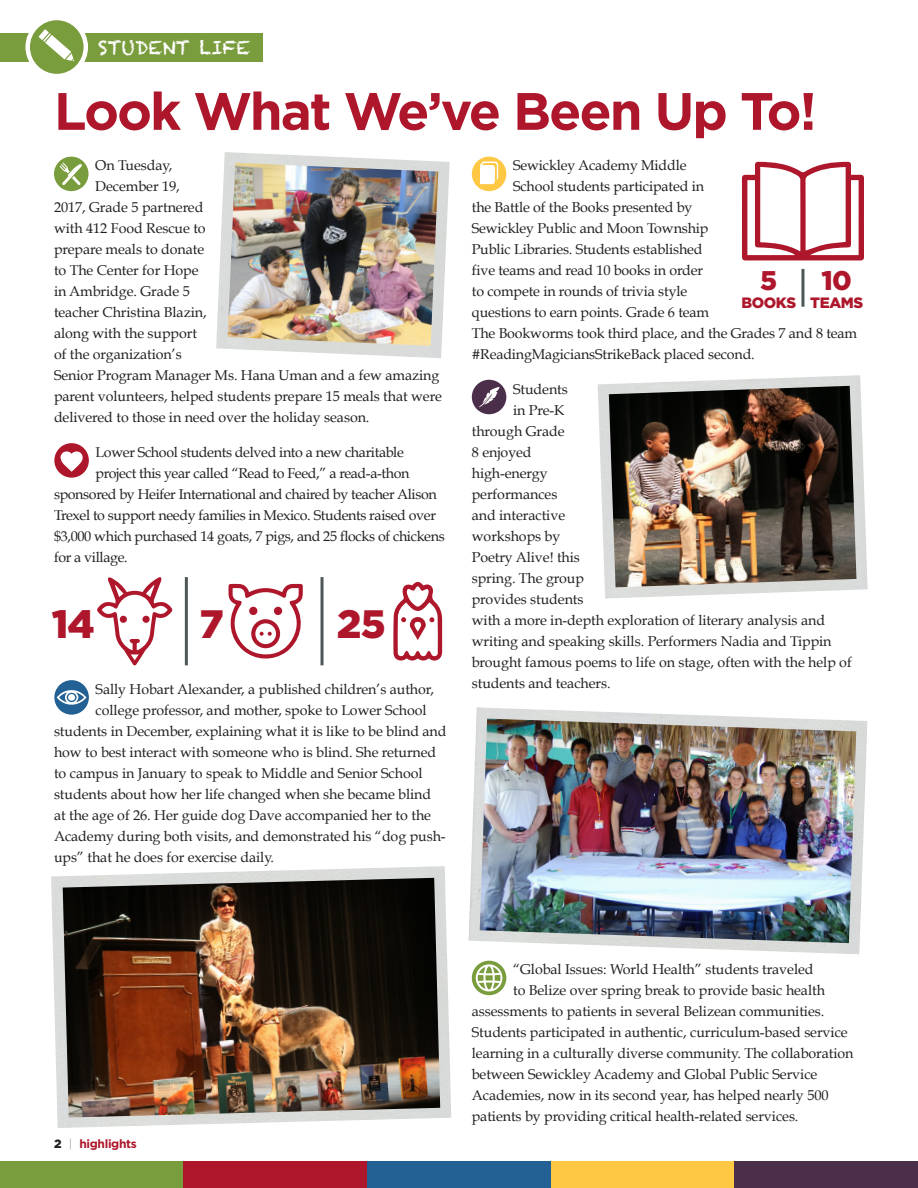
<style>
.page{position:relative;width:918px;height:1188px;background:#fff}
.page>*{position:absolute;margin:0;border:0;box-sizing:border-box;transform-origin:0 0}
.SUBHEAD{font:700 52.5px "Gotham";letter-spacing:-.035em;color:#ae172b}
.SUBHEAD-2{font:900 39.6px "Gotham";color:#ae172b}
.SUBHEAD-3{font:900 27px "Gotham";color:#ae172b}
.t1{font:18.75px "Chalkduster";color:#fff}
.SUBHEAD-4{font:900 15px "Gotham";letter-spacing:-.025em;color:#ae172b}
.Body_copy{font:14.25px "Book Antiqua";letter-spacing:-.005em;color:#231f20}
.Body_copy-2{font:14.25px "Book Antiqua";letter-spacing:-.025em;color:#231f20}
.t2{font:700 12px "Gotham";letter-spacing:-.03em;color:#ae172b}
.s1{font-weight:900;color:#231f20}
.s2{font-weight:400;color:#9eacaa}
</style>
<div class="page">
<div style="left:0;top:1161px;width:184px;height:27px;background:#799c3d"></div>
<div style="left:184px;top:1161px;width:183px;height:27px;background:#ae172b"></div>
<div style="left:367px;top:1161px;width:184px;height:27px;background:#236194"></div>
<div style="left:551px;top:1161px;width:183px;height:27px;background:#fec844"></div>
<div style="left:734px;top:1161px;width:184px;height:27px;background:#4b2e49"></div>
<div style="left:0;top:33px;width:263px;height:28px;background:#799c3d"></div>
<svg style="left:28px;top:18px;width:58px;height:58px"></svg>
<div style="left:25px;top:16px;width:63px;height:62px;border:4px solid #fff;border-radius:50%"></div>
<svg style="left:39px;top:29px;width:35px;height:32px"></svg>
<img style="left:216px;top:152px;width:234px;height:206px">
<img style="left:228px;top:163px;width:210px;height:183px">
<img style="left:51px;top:866px;width:400px;height:262px">
<img style="left:63px;top:878px;width:377px;height:240px">
<img style="left:469px;top:707px;width:398px;height:247px">
<img style="left:480px;top:719px;width:376px;height:224px">
<img style="left:598px;top:375px;width:270px;height:224px">
<img style="left:609px;top:386px;width:247px;height:201px">
<svg style="left:97px;top:577px;width:76px;height:89px"></svg>
<div style="left:120px;top:616px;width:7px;height:7px;background:#ae172b;border-radius:50%"></div>
<div style="left:142px;top:616px;width:8px;height:7px;background:#ae172b;border-radius:50%"></div>
<svg style="left:228px;top:584px;width:75px;height:75px"></svg>
<svg style="left:393px;top:581px;width:49px;height:80px"></svg>
<hr style="left:185px;top:577px;width:3px;height:88px;background:#4e5758">
<hr style="left:321px;top:577px;width:3px;height:88px;background:#4e5758">
<svg style="left:742px;top:162px;width:122px;height:98px"></svg>
<hr style="left:801px;top:269px;width:3px;height:38px;background:#4e5758">
<div style="left:54px;top:157px;width:35px;height:34px;background:#799c3d;border-radius:50%"></div>
<svg style="left:59px;top:163px;width:23px;height:22px"></svg>
<div style="left:54px;top:443px;width:35px;height:35px;background:#ae172b;border-radius:50%"></div>
<svg style="left:61px;top:451px;width:22px;height:21px"></svg>
<div style="left:54px;top:680px;width:35px;height:35px;background:#236194;border-radius:50%"></div>
<svg style="left:57px;top:690px;width:29px;height:17px"></svg>
<div style="left:68px;top:694px;width:7px;height:7px;background:#fff;border-radius:50%"></div>
<div style="left:472px;top:157px;width:34px;height:34px;background:#fec844;border-radius:50%"></div>
<svg style="left:480px;top:162px;width:18px;height:22px"></svg>
<div style="left:472px;top:380px;width:34px;height:34px;background:#4b2e49;border-radius:50%"></div>
<svg style="left:479px;top:387px;width:21px;height:20px"></svg>
<div style="left:472px;top:961px;width:34px;height:34px;background:#799c3d;border-radius:50%"></div>
<svg style="left:476px;top:964px;width:26px;height:28px"></svg>
<p class="t1" style="left:98px;top:37px;width:154px">STUDENT LIFE</p>
<p class="SUBHEAD" style="left:54px;top:81px;width:764px">Look What We’ve Been Up To!</p>
<p class="Body_copy" style="left:95px;top:157px;width:78px">On Tuesday,</p>
<p class="Body_copy" style="left:95px;top:178px;width:86px">December 19,</p>
<p class="Body_copy" style="left:54px;top:199px;width:151px">2017, Grade 5 partnered</p>
<p class="Body_copy" style="left:54px;top:220px;width:153px">with 412 Food Rescue to</p>
<p class="Body_copy" style="left:54px;top:241px;width:152px">prepare meals to donate</p>
<p class="Body_copy" style="left:54px;top:262px;width:146px">to The Center for Hope</p>
<p class="Body_copy" style="left:54px;top:283px;width:137px">in Ambridge. Grade 5</p>
<p class="Body_copy" style="left:54px;top:304px;width:154px">teacher Christina Blazin,</p>
<p class="Body_copy" style="left:54px;top:325px;width:145px">along with the support</p>
<p class="Body_copy" style="left:54px;top:346px;width:129px">of the organization’s</p>
<p class="Body_copy" style="left:54px;top:367px;width:387px">Senior Program Manager Ms. Hana Uman and a few amazing</p>
<p class="Body_copy" style="left:54px;top:388px;width:389px">parent volunteers, helped students prepare 15 meals that were</p>
<p class="Body_copy" style="left:54px;top:409px;width:317px">delivered to those in need over the holiday season.</p>
<p class="Body_copy-2" style="left:96px;top:443px;width:310px">Lower School students delved into a new charitable</p>
<p class="Body_copy-2" style="left:96px;top:464px;width:315px">project this year called “Read to Feed,” a read-a-thon</p>
<p class="Body_copy-2" style="left:54px;top:485px;width:384px">sponsored by Heifer International and chaired by teacher Alison</p>
<p class="Body_copy-2" style="left:54px;top:506px;width:384px">Trexel to support needy families in Mexico. Students raised over</p>
<p class="Body_copy-2" style="left:54px;top:527px;width:392px">$3,000 which purchased 14 goats, 7 pigs, and 25 flocks of chickens</p>
<p class="Body_copy-2" style="left:54px;top:548px;width:75px">for a village.</p>
<p class="SUBHEAD-2" style="left:52px;top:601px;width:45px">14</p>
<p class="SUBHEAD-2" style="left:199px;top:601px;width:26px">7</p>
<p class="SUBHEAD-2" style="left:337px;top:601px;width:50px">25</p>
<p class="Body_copy" style="left:96px;top:680px;width:340px">Sally Hobart Alexander, a published children’s author,</p>
<p class="Body_copy" style="left:96px;top:701px;width:333px">college professor, and mother, spoke to Lower School</p>
<p class="Body_copy" style="left:54px;top:722px;width:394px">students in December, explaining what it is like to be blind and</p>
<p class="Body_copy" style="left:54px;top:743px;width:384px">how to best interact with someone who is blind. She returned</p>
<p class="Body_copy" style="left:54px;top:764px;width:370px">to campus in January to speak to Middle and Senior School</p>
<p class="Body_copy" style="left:54px;top:785px;width:379px">students about how her life changed when she became blind</p>
<p class="Body_copy" style="left:54px;top:806px;width:379px">at the age of 26. Her guide dog Dave accompanied her to the</p>
<p class="Body_copy" style="left:54px;top:827px;width:393px">Academy during both visits, and demonstrated his “dog push-</p>
<p class="Body_copy" style="left:54px;top:848px;width:222px">ups” that he does for exercise daily.</p>
<p class="Body_copy" style="left:513px;top:157px;width:175px">Sewickley Academy Middle</p>
<p class="Body_copy" style="left:513px;top:178px;width:192px">School students participated in</p>
<p class="Body_copy" style="left:472px;top:199px;width:222px">the Battle of the Books presented by</p>
<p class="Body_copy" style="left:472px;top:220px;width:238px">Sewickley Public and Moon Township</p>
<p class="Body_copy" style="left:472px;top:241px;width:232px">Public Libraries. Students established</p>
<p class="Body_copy" style="left:472px;top:262px;width:233px">five teams and read 10 books in order</p>
<p class="Body_copy" style="left:472px;top:283px;width:217px">to compete in rounds of trivia style</p>
<p class="Body_copy" style="left:472px;top:304px;width:239px">questions to earn points. Grade 6 team</p>
<p class="Body_copy" style="left:472px;top:325px;width:387px">The Bookworms took third place, and the Grades 7 and 8 team</p>
<p class="Body_copy" style="left:472px;top:346px;width:285px">#ReadingMagiciansStrikeBack placed second.</p>
<p class="Body_copy" style="left:513px;top:380px;width:56px">Students</p>
<p class="Body_copy" style="left:513px;top:401px;width:53px">in Pre-K</p>
<p class="Body_copy" style="left:472px;top:422px;width:94px">through Grade</p>
<p class="Body_copy" style="left:472px;top:443px;width:61px">8 enjoyed</p>
<p class="Body_copy" style="left:472px;top:464px;width:77px">high-energy</p>
<p class="Body_copy" style="left:472px;top:485px;width:87px">performances</p>
<p class="Body_copy" style="left:472px;top:506px;width:95px">and interactive</p>
<p class="Body_copy" style="left:472px;top:527px;width:90px">workshops by</p>
<p class="Body_copy" style="left:472px;top:548px;width:110px">Poetry Alive! this</p>
<p class="Body_copy" style="left:472px;top:569px;width:114px">spring. The group</p>
<p class="Body_copy" style="left:472px;top:590px;width:113px">provides students</p>
<p class="Body_copy" style="left:472px;top:611px;width:355px">with a more in-depth exploration of literary analysis and</p>
<p class="Body_copy" style="left:472px;top:632px;width:361px">writing and speaking skills. Performers Nadia and Tippin</p>
<p class="Body_copy" style="left:472px;top:653px;width:381px">brought famous poems to life on stage, often with the help of</p>
<p class="Body_copy" style="left:472px;top:674px;width:140px">students and teachers.</p>
<p class="SUBHEAD-3" style="left:822px;top:264px;width:32px">10</p>
<p class="SUBHEAD-4" style="left:810px;top:294px;width:55px">TEAMS</p>
<p class="SUBHEAD-3" style="left:760px;top:264px;width:19px">5</p>
<p class="SUBHEAD-4" style="left:741px;top:294px;width:56px">BOOKS</p>
<p class="t2" style="left:54px;top:1137px;width:84px"><span class="s1">2</span> <span class="s2">|</span> highlights</p>
<p class="Body_copy" style="left:513px;top:961px;width:302px">“Global Issues: World Health” students traveled</p>
<p class="Body_copy" style="left:513px;top:982px;width:313px">to Belize over spring break to provide basic health</p>
<p class="Body_copy" style="left:472px;top:1003px;width:354px">assessments to patients in several Belizean communities.</p>
<p class="Body_copy" style="left:472px;top:1024px;width:377px">Students participated in authentic, curriculum-based service</p>
<p class="Body_copy" style="left:472px;top:1045px;width:383px">learning in a culturally diverse community. The collaboration</p>
<p class="Body_copy" style="left:472px;top:1066px;width:347px">between Sewickley Academy and Global Public Service</p>
<p class="Body_copy" style="left:472px;top:1087px;width:358px">Academies, now in its second year, has helped nearly 500</p>
<p class="Body_copy" style="left:472px;top:1108px;width:328px">patients by providing critical health-related services.</p>
</div>
